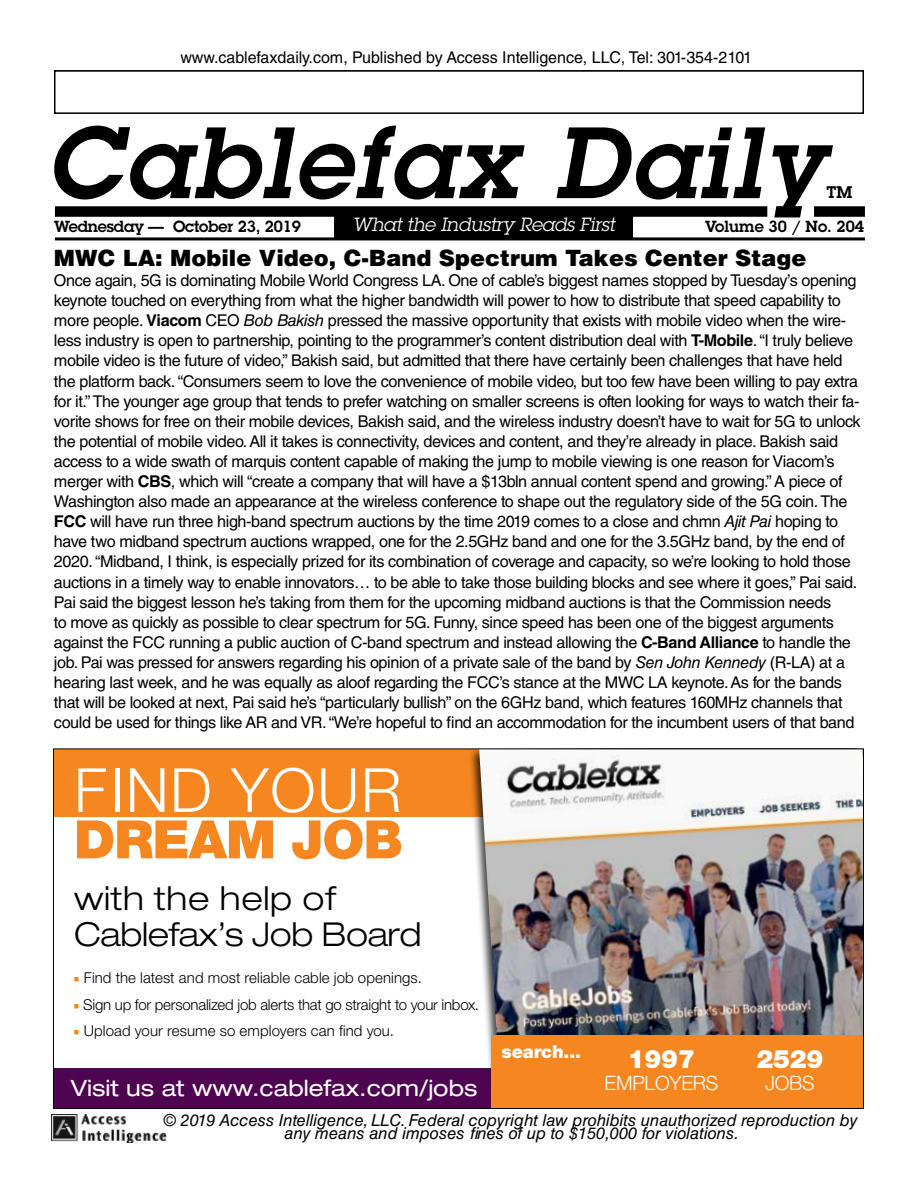
<style>
.page{position:relative;width:918px;height:1188px;background:#fff}
.page>*{position:absolute;margin:0;border:0;box-sizing:border-box;transform-origin:0 0}
.t1{font:italic 600 99px "Lubalin Graph Std";letter-spacing:.03em;color:#000}
.t2{font:300 61.05px "Helvetica Neue LT Std";letter-spacing:.03em;color:#fff}
.t3{font:900 52.95px "Helvetica Neue LT Std";letter-spacing:-.02em;color:#f6861f}
.t4{font:300 expanded 33px/36px "Helvetica Neue LT Std";letter-spacing:-.01em;color:#000}
.t5{font:900 25.35px "Helvetica Neue LT Std";letter-spacing:-.01em;color:#fff}
.t6{font:900 22.5px "Helvetica LT Std";color:#000}
.t7{font:expanded 22.5px "Helvetica Neue LT Std";color:#fff}
.t8{font:300 19.8px "Helvetica Neue LT Std";letter-spacing:-.01em;color:#fff}
.t9{font:italic 18.75px "Lubalin Graph Std";letter-spacing:-.01em;color:#fff}
.t10{font:900 18px "Helvetica Neue LT Std";letter-spacing:-.01em;color:#fff}
.t11{font:italic 16.5px/13.5px "Helvetica LT Std";color:#000;text-align:center}
.t12{font:600 16.5px "Lubalin Graph Std";color:#000}
.t13{font:16.2px/20.1px "Helvetica LT Std";letter-spacing:-.025em;color:#000}
.t14{font:16.2px "Helvetica LT Std";color:#000}
.t15{font:600 15.75px "Lubalin Graph Std";letter-spacing:-.01em;color:#000}
.t16{font:300 15px "Helvetica Neue LT Std";letter-spacing:.005em;color:#000}
.t17{font:300 15px "Helvetica Neue LT Std";letter-spacing:-.015em;color:#000}
.s1{font-weight:700}
.s2{font-style:italic}
.s3{font-family:"Minion Pro";font-weight:400;color:#f6861f}
</style>
<div class="page">
<div style="left:55px;top:206px;width:712px;height:11px;background:#000"></div>
<div style="left:814px;top:206px;width:51px;height:11px;background:#000"></div>
<div style="left:334px;top:212px;width:299px;height:26px;background:#000"></div>
<hr style="left:55px;top:237px;width:810px;height:3px;background:#000">
<img style="left:52px;top:1114px;width:115px;height:29px">
<div style="left:54px;top:70px;width:810px;height:44px;border:2px solid #000"></div>
<div style="left:53px;top:749px;width:810px;height:67px;background:#f6861f"></div>
<div style="left:53px;top:1068px;width:810px;height:41px;background:#4f0451"></div>
<div style="left:468px;top:749px;width:395px;height:360px;background:#000;opacity:.75"></div>
<img style="left:479px;top:751px;width:383px;height:356px">
<div style="left:491px;top:1035px;width:372px;height:74px;background:#f6861f"></div>
<p class="t14" style="left:180px;top:48px;width:573px">www.cablefaxdaily.com, Published by Access Intelligence, LLC, Tel: 301-354-2101</p>
<h1 class="t1" style="left:46px;top:97px;width:779px">Cablefax Daily</h1>
<p class="t12" style="left:827px;top:181px;width:27px">TM</p>
<p class="t9" style="left:352px;top:213px;width:264px">What the Industry Reads First</p>
<p class="t15" style="left:54px;top:216px;width:249px">Wednesday — October 23, 2019</p>
<p class="t15" style="left:705px;top:216px;width:160px">Volume 30 / No. 204</p>
<h3 class="t6" style="left:54px;top:243px;width:754px">MWC LA: Mobile Video, C-Band Spectrum Takes Center Stage</h3>
<p class="t13" style="left:54px;top:270px;width:808px">Once again, 5G is dominating Mobile World Congress LA. One of cable’s biggest names stopped by Tuesday’s opening keynote touched on everything from what the higher bandwidth will power to how to distribute that speed capability to more people. <span class="s1">Viacom</span> CEO <span class="s2">Bob Bakish</span> pressed the massive opportunity that exists with mobile video when the wire&shy;less industry is open to partnership, pointing to the programmer’s content distribution deal with <span class="s1">T-Mobile</span>. “I truly believe mobile video is the future of video,” Bakish said, but admitted that there have certainly been challenges that have held the platform back. “Consumers seem to love the convenience of mobile video, but too few have been willing to pay extra for it.” The younger age group that tends to prefer watching on smaller screens is often looking for ways to watch their fa&shy;vorite shows for free on their mobile devices, Bakish said, and the wireless industry doesn’t have to wait for 5G to unlock the potential of mobile video. All it takes is connectivity, devices and content, and they’re already in place. Bakish said access to a wide swath of marquis content capable of making the jump to mobile viewing is one reason for Viacom’s merger with <span class="s1">CBS</span>, which will “create a company that will have a $13bln annual content spend and growing.” A piece of Washington also made an appearance at the wireless conference to shape out the regulatory side of the 5G coin. The <span class="s1">FCC</span> will have run three high-band spectrum auctions by the time 2019 comes to a close and chmn <span class="s2">Ajit Pai</span> hoping to have two midband spectrum auctions wrapped, one for the 2.5GHz band and one for the 3.5GHz band, by the end of 2020. “Midband, I think, is especially prized for its combination of coverage and capacity, so we’re looking to hold those auctions in a timely way to enable innovators… to be able to take those building blocks and see where it goes,” Pai said.<br>Pai said the biggest lesson he’s taking from them for the upcoming midband auctions is that the Commission needs<br>to move as quickly as possible to clear spectrum for 5G. Funny, since speed has been one of the biggest arguments against the FCC running a public auction of C-band spectrum and instead allowing the <span class="s1">C-Band Alliance</span> to handle the job. Pai was pressed for answers regarding his opinion of a private sale of the band by <span class="s2">Sen John Kennedy</span> (R-LA) at a hearing last week, and he was equally as aloof regarding the FCC’s stance at the MWC LA keynote. As for the bands that will be looked at next, Pai said he’s “particularly bullish” on the 6GHz band, which features 160MHz channels that could be used for things like AR and VR. “We’re hopeful to find an accommodation for the incumbent users of that band</p>
<h2 class="t2" style="left:74px;top:753px;width:329px">FIND YOUR</h2>
<h3 class="t3" style="left:74px;top:808px;width:330px">DREAM JOB</h3>
<h3 class="t4" style="left:74px;top:880px;width:349px">with the help of<br>Cablefax’s Job Board</h3>
<p class="t16" style="left:74px;top:969px;width:350px"><span class="s3">■</span> Find the latest and most reliable cable job openings.</p>
<p class="t17" style="left:74px;top:995px;width:407px"><span class="s3">■</span> Sign up for personalized job alerts that go straight to your inbox.</p>
<p class="t16" style="left:74px;top:1021px;width:322px"><span class="s3">■</span> Upload your resume so employers can find you.</p>
<h3 class="t7" style="left:71px;top:1074px;width:408px">Visit us at www.cablefax.com/jobs</h3>
<p class="t10" style="left:502px;top:1041px;width:81px">search...</p>
<h3 class="t5" style="left:628px;top:1044px;width:69px">1997</h3>
<p class="t8" style="left:605px;top:1070px;width:115px">EMPLOYERS</p>
<h3 class="t5" style="left:756px;top:1044px;width:69px">2529</h3>
<p class="t8" style="left:765px;top:1070px;width:51px">JOBS</p>
<p class="t11" style="left:164px;top:1113px;width:695px">© 2019 Access Intelligence, LLC. Federal copyright law prohibits unauthorized reproduction by any means and imposes fines of up to $150,000 for violations.</p>
</div>
